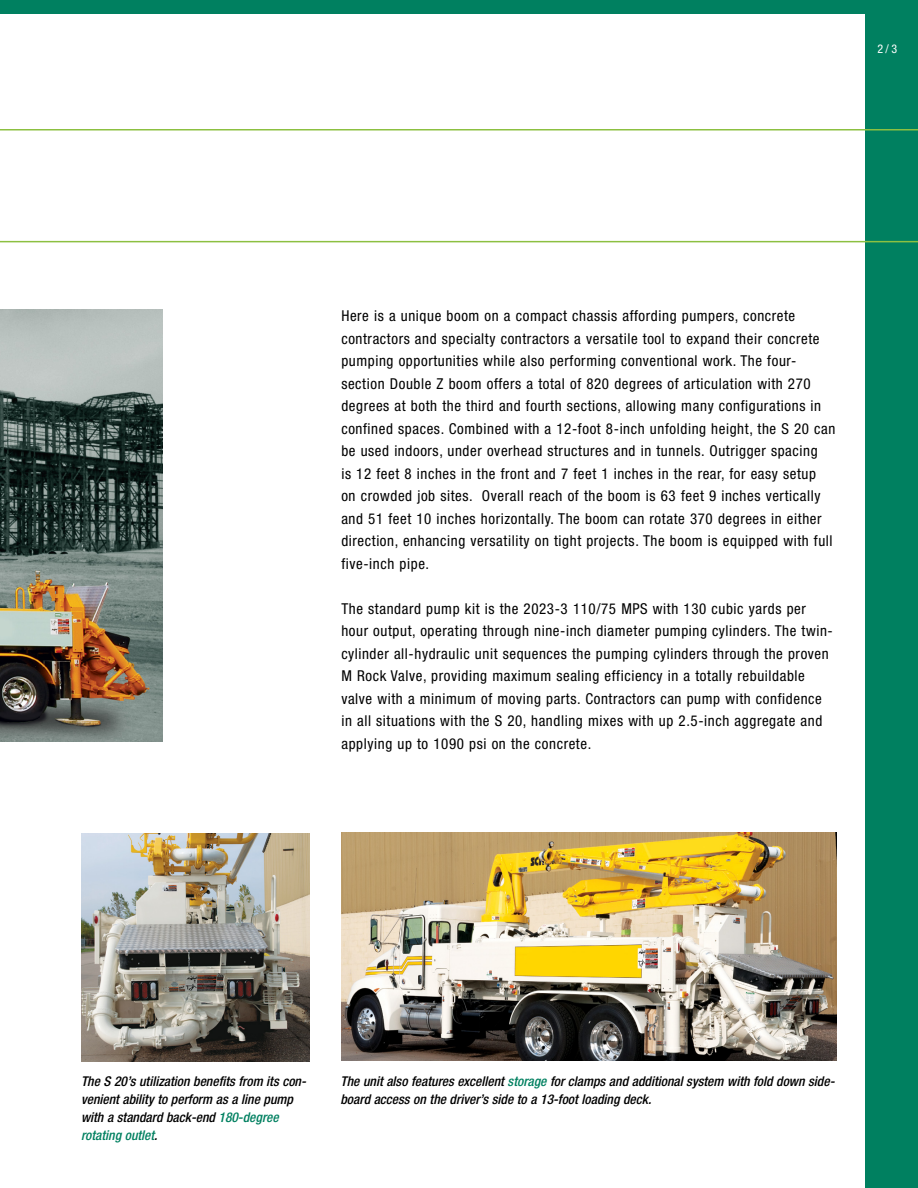
<style>
.page{position:relative;width:918px;height:1188px;background:#008060}
.page>*{position:absolute;margin:0;border:0;box-sizing:border-box;transform-origin:0 0}
.t1{font:condensed 15px/22.5px "Helvetica Neue";letter-spacing:.04em;color:#000}
.t2{font:italic 500 condensed 13.5px/18px "Helvetica Neue";color:#000}
.t3{font:condensed 12px "Helvetica Neue";color:#fff}
.s1{color:#008060}
</style>
<div class="page">
<div style="left:0;top:14px;width:864px;height:1174px;background:#fff"></div>
<svg style="left:0;top:129px;width:918px;height:113px"></svg>
<img style="left:82px;top:833px;width:228px;height:228px">
<img style="left:341px;top:833px;width:496px;height:228px">
<img style="left:0;top:309px;width:162px;height:432px">
<p class="t3" style="left:878px;top:42px;width:21px">2/3</p>
<p class="t1" style="left:341px;top:305px;width:496px">Here is a unique boom on a compact chassis affording pumpers, concrete contractors and specialty contractors a versatile tool to expand their concrete pumping opportunities while also performing conventional work. The four&shy;section Double Z boom offers a total of 820 degrees of articulation with 270 degrees at both the third and fourth sections, allowing many configurations in confined spaces. Combined with a 12-foot 8-inch unfolding height, the S 20 can be used indoors, under overhead structures and in tunnels. Outrigger spacing<br>is 12 feet 8 inches in the front and 7 feet 1 inches in the rear, for easy setup<br>on crowded job sites. Overall reach of the boom is 63 feet 9 inches vertically and 51 feet 10 inches horizontally. The boom can rotate 370 degrees in either direction, enhancing versatility on tight projects. The boom is equipped with full five-inch pipe.</p>
<p class="t1" style="left:341px;top:597px;width:493px">The standard pump kit is the 2023-3 110/75 MPS with 130 cubic yards per hour output, operating through nine-inch diameter pumping cylinders. The twin&shy;cylinder all-hydraulic unit sequences the pumping cylinders through the proven M Rock Valve, providing maximum sealing efficiency in a totally rebuildable valve with a minimum of moving parts. Contractors can pump with confidence in all situations with the S 20, handling mixes with up 2.5-inch aggregate and applying up to 1090 psi on the concrete.</p>
<p class="t2" style="left:81px;top:1072px;width:227px">The S 20’s utilization benefits from its con&shy;venient ability to perform as a line pump with a standard back-end <span class="s1">180-degree rotating outlet</span>.</p>
<p class="t2" style="left:340px;top:1072px;width:496px">The unit also features excellent <span class="s1">storage</span> for clamps and additional system with fold down side&shy;board access on the driver’s side to a 13-foot loading deck.</p>
</div>
